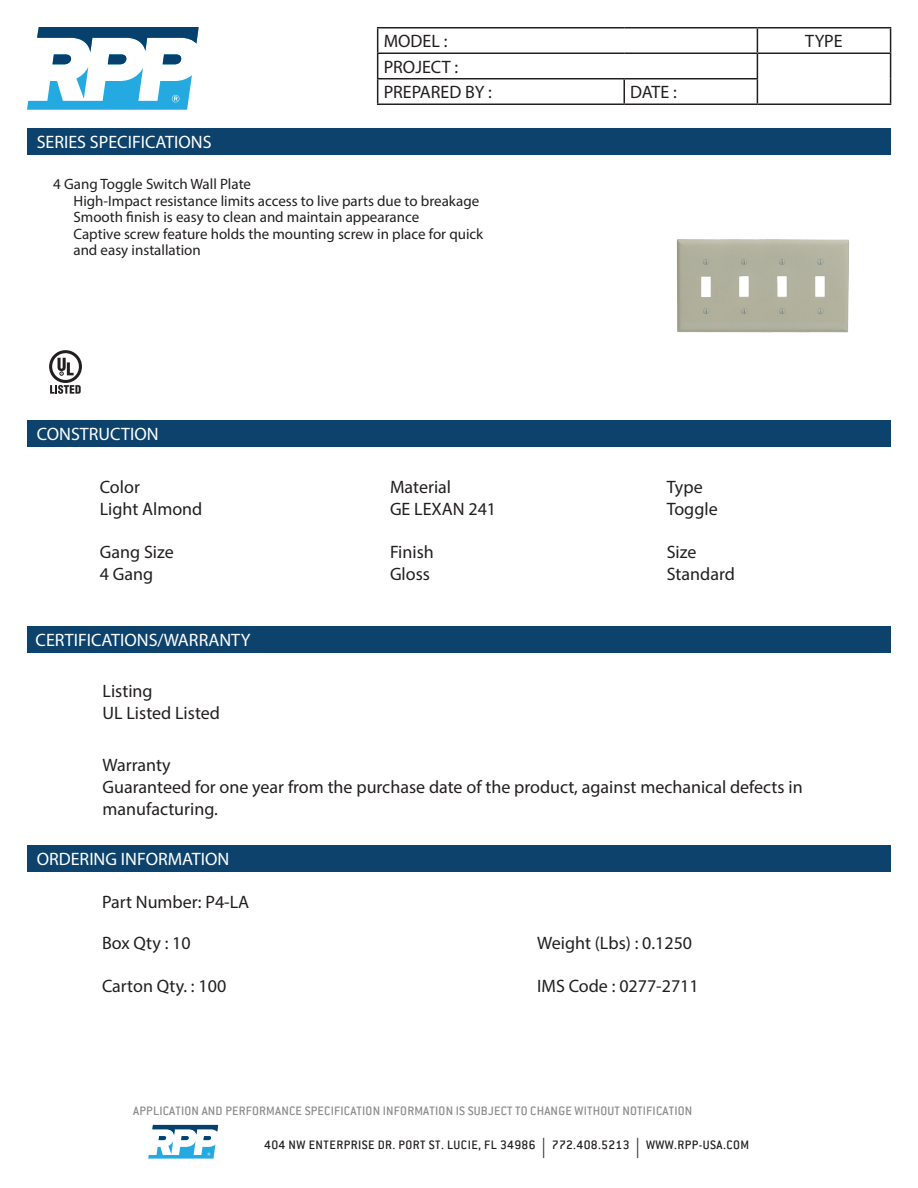
<style>
.page{position:relative;width:918px;height:1188px;background:#fff}
.page>*{position:absolute;margin:0;border:0;box-sizing:border-box;transform-origin:0 0}
.t1{font:18px/21.6px "Myriad Pro";color:#231f20}
.t2{font:18px "Myriad Pro";color:#fff}
.t3{font:15px/16.5px "Myriad Pro";color:#231f20}
.t4{font:500 13.5px "Conduit ITC";letter-spacing:.015em;color:#8b8c8e}
.t5{font:500 13.5px "Conduit ITC";letter-spacing:.035em;color:#231f20}
.s1{font-family:"Myriad Pro";font-weight:400;font-size:20.25px}
</style>
<div class="page">
<svg style="left:27px;top:27px;width:172px;height:83px"></svg>
<svg style="left:148px;top:1125px;width:70px;height:34px"></svg>
<hr style="left:377px;top:27px;width:247px;height:1px;background:#231f20">
<hr style="left:624px;top:27px;width:133px;height:1px;background:#231f20">
<hr style="left:757px;top:27px;width:134px;height:1px;background:#231f20">
<hr style="left:377px;top:52px;width:247px;height:2px;background:#231f20">
<hr style="left:624px;top:52px;width:133px;height:2px;background:#231f20">
<hr style="left:757px;top:52px;width:134px;height:2px;background:#231f20">
<hr style="left:377px;top:78px;width:247px;height:2px;background:#231f20">
<svg style="left:377px;top:28px;width:1px;height:76px"></svg>
<hr style="left:624px;top:78px;width:134px;height:2px;background:#231f20">
<hr style="left:623px;top:80px;width:2px;height:24px;background:#231f20">
<svg style="left:757px;top:28px;width:1px;height:76px"></svg>
<svg style="left:890px;top:28px;width:1px;height:76px"></svg>
<hr style="left:377px;top:104px;width:247px;height:1px;background:#231f20">
<hr style="left:624px;top:104px;width:133px;height:1px;background:#231f20">
<hr style="left:757px;top:104px;width:134px;height:1px;background:#231f20">
<div style="left:27px;top:129px;width:864px;height:26px;background:#0d426c"></div>
<div style="left:27px;top:420px;width:864px;height:27px;background:#0d426c"></div>
<svg style="left:49px;top:350px;width:33px;height:44px"></svg>
<img style="left:676px;top:239px;width:173px;height:94px">
<div style="left:27px;top:627px;width:864px;height:26px;background:#0d426c"></div>
<div style="left:27px;top:845px;width:864px;height:27px;background:#0d426c"></div>
<p class="t2" style="left:37px;top:131px;width:176px">SERIES SPECIFICATIONS</p>
<p class="t1" style="left:384px;top:30px;width:65px">MODEL :</p>
<p class="t1" style="left:805px;top:30px;width:39px">TYPE</p>
<p class="t1" style="left:384px;top:54px;width:110px;line-height:25.5px">PROJECT :<br>PREPARED BY :</p>
<p class="t1" style="left:630px;top:81px;width:48px">DATE :</p>
<p class="t3" style="left:73px;top:176px;width:411px;text-indent:-20px">4 Gang Toggle Switch Wall Plate<br>High-Impact resistance limits access to live parts due to breakage Smooth finish is easy to clean and maintain appearance<br>Captive screw feature holds the mounting screw in place for quick and easy installation</p>
<p class="t2" style="left:37px;top:423px;width:123px">CONSTRUCTION</p>
<p class="t1" style="left:100px;top:476px;width:104px">Color<br>Light Almond</p>
<p class="t1" style="left:100px;top:541px;width:75px">Gang Size<br>4 Gang</p>
<p class="t2" style="left:36px;top:629px;width:216px">CERTIFICATIONS/WARRANTY</p>
<p class="t1" style="left:103px;top:680px;width:119px">Listing<br>UL Listed Listed</p>
<p class="t1" style="left:390px;top:476px;width:108px">Material<br>GE LEXAN 241</p>
<p class="t1" style="left:390px;top:541px;width:45px">Finish<br>Gloss</p>
<p class="t1" style="left:667px;top:476px;width:52px">Type<br>Toggle</p>
<p class="t1" style="left:667px;top:541px;width:70px">Size<br>Standard</p>
<p class="t1" style="left:103px;top:754px;width:702px">Warranty<br>Guaranteed for one year from the purchase date of the product, against mechanical defects in manufacturing.</p>
<p class="t2" style="left:37px;top:848px;width:194px">ORDERING INFORMATION</p>
<p class="t1" style="left:102px;top:890px;width:149px">Part Number: P4-LA</p>
<p class="t1" style="left:102px;top:932px;width:90px">Box Qty : 10</p>
<p class="t1" style="left:102px;top:975px;width:126px">Carton Qty. : 100</p>
<p class="t1" style="left:537px;top:932px;width:156px">Weight (Lbs) : 0.1250</p>
<p class="t1" style="left:537px;top:975px;width:163px">IMS Code : 0277-2711</p>
<p class="t4" style="left:133px;top:1103px;width:561px">APPLICATION AND PERFORMANCE SPECIFICATION INFORMATION IS SUBJECT TO CHANGE WITHOUT NOTIFICATION</p>
<p class="t5" style="left:264px;top:1137px;width:486px">404 NW ENTERPRISE DR. PORT ST. LUCIE, FL 34986 <span class="s1">|</span> 772.408.5213 <span class="s1">|</span> WWW.RPP-USA.COM</p>
</div>
